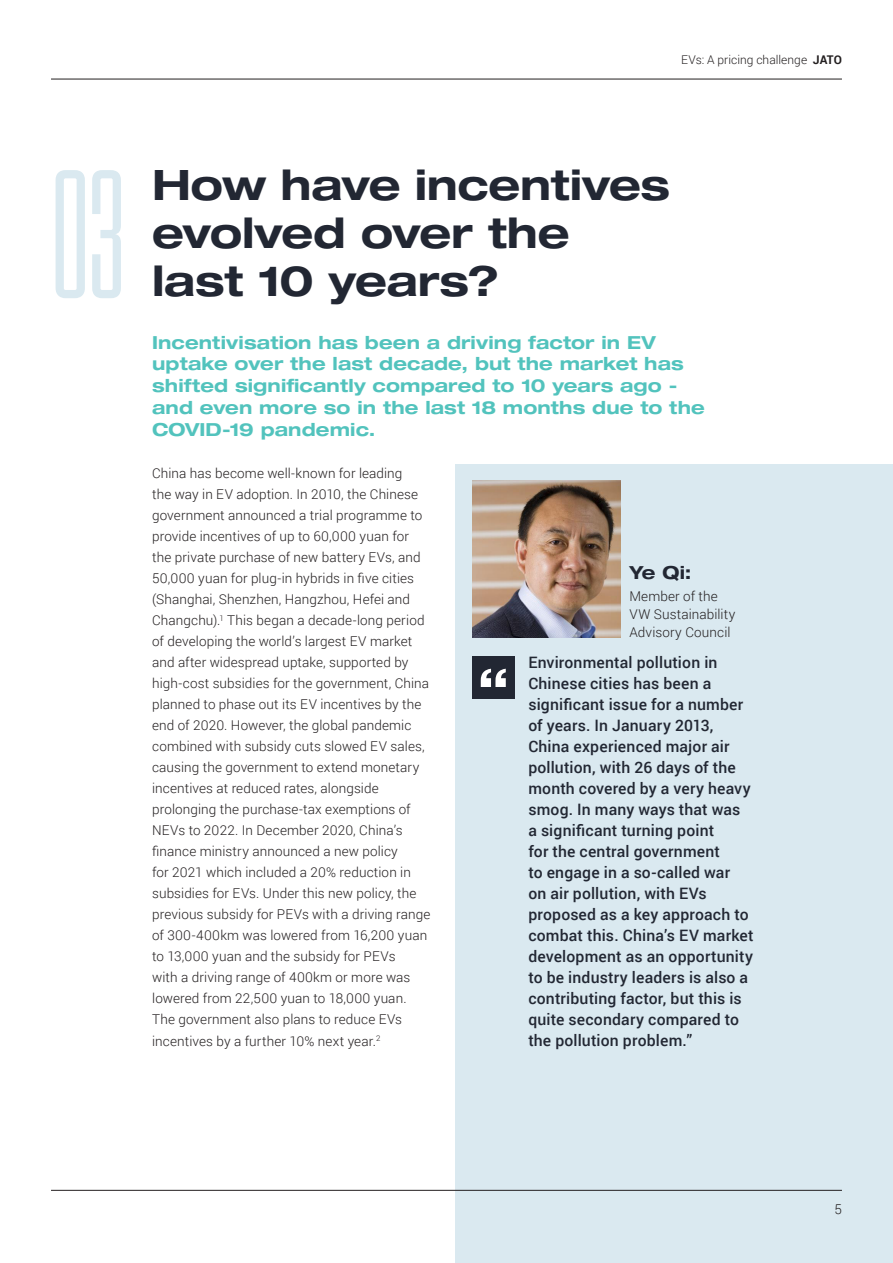
<style>
.page{position:relative;width:893px;height:1263px;background:#fff}
.page>*{position:absolute;margin:0;border:0;box-sizing:border-box;transform-origin:0 0}
.Divider_numerals{font:183px "Plaak 2 Griffon 22 Light";color:#dae9f0}
.H1_Page_Headline_28p{font:700 expanded 42px/48px "Helvetica Neue LTW1 G";letter-spacing:-.01em;color:#222733}
.H3_Sub_Head{font:700 expanded 18px/21.8px "Helvetica Neue LTW1 G";letter-spacing:.005em;color:#52c3bd}
.H3_Sub_Head-2{font:700 expanded 18px "Helvetica Neue LTW1 G";color:#222733}
.Body_header{font:500 15.75px/21px "Roboto";letter-spacing:.01em;color:#222733}
.Body{font:300 13.5px/21px "Roboto";letter-spacing:.01em;color:#231f20}
.t1{font:300 12px "Roboto";letter-spacing:.005em;color:#231f20}
.s1{font-weight:700}
</style>
<div class="page">
<hr style="left:51px;top:79px;width:791px;height:1px;background:#231f20">
<div style="left:455px;top:464px;width:438px;height:799px;background:#dae9f0"></div>
<img style="left:472px;top:480px;width:149px;height:157px">
<div style="left:472px;top:657px;width:42px;height:42px;background:#222733"></div>
<svg style="left:481px;top:669px;width:25px;height:18px"></svg>
<hr style="left:51px;top:1190px;width:791px;height:1px;background:#231f20">
<p class="t1" style="left:681px;top:51px;width:162px">EVs: A pricing challenge <span class="s1">JATO</span></p>
<p class="Divider_numerals" style="left:51px;top:152px;width:76px">03</p>
<p class="H1_Page_Headline_28p" style="left:152px;top:159px;width:520px">How have incentives evolved over the</p>
<p class="H1_Page_Headline_28p" style="left:152px;top:255px;width:348px">last 10 years?</p>
<p class="H3_Sub_Head" style="left:152px;top:331px;width:554px">Incentivisation has been a driving factor in EV uptake over the last decade, but the market has shifted significantly compared to 10 years ago - and even more so in the last 18 months due to the COVID-19 pandemic.</p>
<p class="Body" style="left:152px;top:463px;width:280px">China has become well-known for leading<br>the way in EV adoption. In 2010, the Chinese government announced a trial programme to provide incentives of up to 60,000 yuan for the private purchase of new battery EVs, and 50,000 yuan for plug-in hybrids in five cities (Shanghai, Shenzhen, Hangzhou, Hefei and Changchu).<sup>1</sup> This began a decade-long period of developing the world’s largest EV market and after widespread uptake, supported by high-cost subsidies for the government, China planned to phase out its EV incentives by the end of 2020. However, the global pandemic combined with subsidy cuts slowed EV sales, causing the government to extend monetary incentives at reduced rates, alongside prolonging the purchase-tax exemptions of NEVs to 2022. In December 2020, China’s finance ministry announced a new policy<br>for 2021 which included a 20% reduction in subsidies for EVs. Under this new policy, the previous subsidy for PEVs with a driving range of 300-400km was lowered from 16,200 yuan to 13,000 yuan and the subsidy for PEVs<br>with a driving range of 400km or more was lowered from 22,500 yuan to 18,000 yuan.<br>The government also plans to reduce EVs incentives by a further 10% next year.<sup>2</sup></p>
<p class="H3_Sub_Head-2" style="left:629px;top:561px;width:64px">Ye Qi:</p>
<p class="Body" style="left:629px;top:587px;width:108px;line-height:18px">Member of the<br>VW Sustainability<br>Advisory Council</p>
<p class="Body_header" style="left:528px;top:651px;width:227px">Environmental pollution in<br>Chinese cities has been a significant issue for a number of years. In January 2013,<br>China experienced major air pollution, with 26 days of the month covered by a very heavy smog. In many ways that was<br>a significant turning point<br>for the central government<br>to engage in a so-called war<br>on air pollution, with EVs proposed as a key approach to combat this. China’s EV market development as an opportunity to be industry leaders is also a contributing factor, but this is quite secondary compared to the pollution problem.”</p>
<p class="Body" style="left:834px;top:1198px;width:9px">5</p>
</div>
